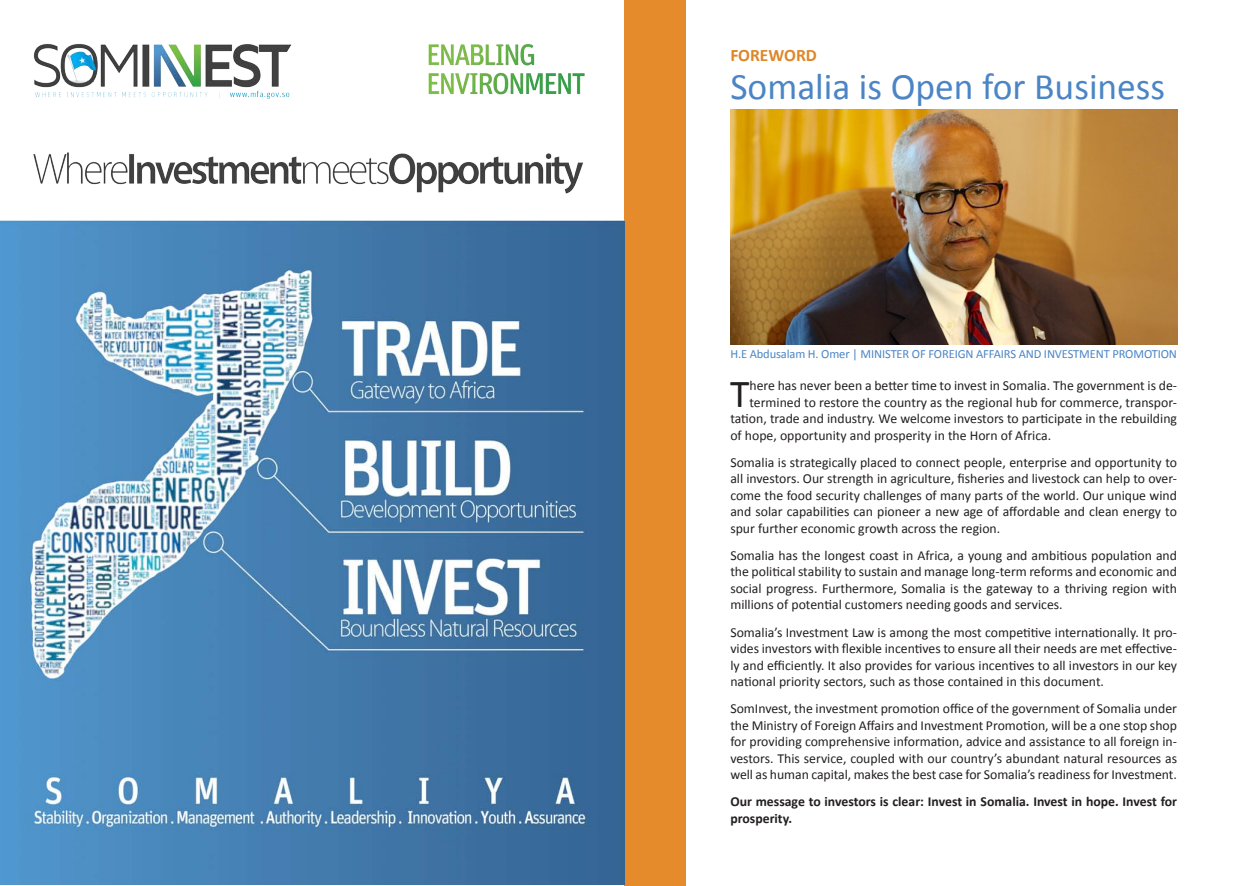
<style>
.page{position:relative;width:1248px;height:886px;background:#fff}
.page>*{position:absolute;margin:0;border:0;box-sizing:border-box;transform-origin:0 0}
.t1{font:39.75px "Calibri";color:#231f20}
.t2{font:37.5px "Calibri";color:#4b85c5}
.t3{font:700 17.5px "Calibri";color:#de8728}
.t4{font:13.75px/16.5px "Calibri";color:#231f20;text-align:justify}
.t5{font:700 13.75px/16.5px "Calibri";color:#231f20}
.t6{font:12.5px "Calibri";letter-spacing:-.01em;color:#4b85c5}
</style>
<div class="page">
<div style="left:624px;top:0;width:62px;height:886px;background:#e58b2b"></div>
<img style="left:730px;top:110px;width:446px;height:235px">
<img style="left:0;top:43px;width:624px;height:841px">
<p class="t3" style="left:730px;top:43px;width:88px">FOREWORD</p>
<p class="t2" style="left:730px;top:61px;width:436px">Somalia is Open for Business</p>
<p class="t6" style="left:730px;top:345px;width:448px">H.E Abdusalam H. Omer | MINISTER OF FOREIGN AFFAIRS AND INVESTMENT PROMOTION</p>
<p class="t1" style="left:730px;top:366px;width:21px">T</p>
<p class="t4" style="left:749px;top:377px;width:429px">here has never been a better time to invest in Somalia. The government is de-</p>
<p class="t4" style="left:749px;top:393px;width:429px">termined to restore the country as the regional hub for commerce, transpor-</p>
<p class="t4" style="left:730px;top:410px;width:448px">tation, trade and industry. We welcome investors to participate in the rebuilding</p>
<p class="t4" style="left:730px;top:426px;width:322px">of hope, opportunity and prosperity in the Horn of Africa.</p>
<p class="t4" style="left:730px;top:454px;width:448px">Somalia is strategically placed to connect people, enterprise and opportunity to all investors. Our strength in agriculture, fisheries and livestock can help to over&shy;come the food security challenges of many parts of the world. Our unique wind and solar capabilities can pioneer a new age of affordable and clean energy to spur further economic growth across the region.</p>
<p class="t4" style="left:730px;top:547px;width:448px">Somalia has the longest coast in Africa, a young and ambitious population and the political stability to sustain and manage long-term reforms and economic and social progress. Furthermore, Somalia is the gateway to a thriving region with millions of potential customers needing goods and services.</p>
<p class="t4" style="left:730px;top:623px;width:448px">Somalia’s Investment Law is among the most competitive internationally. It pro&shy;vides investors with flexible incentives to ensure all their needs are met effective&shy;ly and efficiently. It also provides for various incentives to all investors in our key national priority sectors, such as those contained in this document.</p>
<p class="t4" style="left:730px;top:700px;width:448px">SomInvest, the investment promotion office of the government of Somalia under the Ministry of Foreign Affairs and Investment Promotion, will be a one stop shop for providing comprehensive information, advice and assistance to all foreign in&shy;vestors. This service, coupled with our country’s abundant natural resources as well as human capital, makes the best case for Somalia’s readiness for Investment.</p>
<p class="t5" style="left:730px;top:793px;width:448px">Our message to investors is clear: Invest in Somalia. Invest in hope. Invest for prosperity.</p>
</div>
